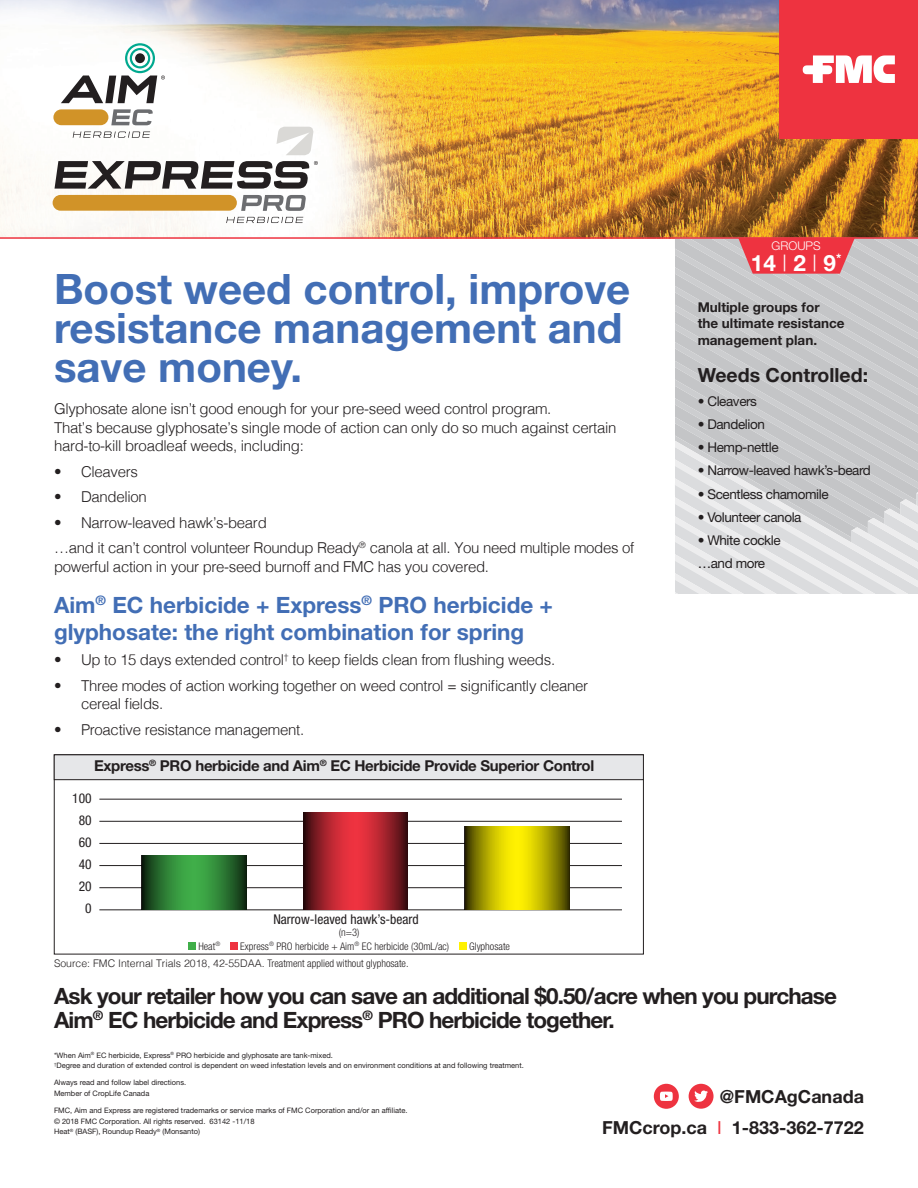
<style>
.page{position:relative;width:918px;height:1188px;background:#fff}
.page>*{position:absolute;margin:0;border:0;box-sizing:border-box;transform-origin:0 0}
.Head{font:700 42px/39px "Helvetica Neue";color:#426eb5}
.t1{font:700 22.5px/24px "Helvetica Neue";letter-spacing:-.04em;color:#231f20}
.Subheads{font:700 22.5px/27px "Helvetica Neue";color:#426eb5}
.t2{font:700 22.5px "Helvetica Neue";color:#fff}
.Sidebar_subs{font:700 19.5px "Helvetica Neue";color:#231f20}
.t3{font:700 18px "Helvetica Neue";color:#231f20}
.Body{font:300 15px/18.8px "Helvetica";letter-spacing:-.02em;color:#231f20}
.t4{font:700 15px "Helvetica Neue";letter-spacing:-.02em;color:#231f20}
.Sidebar_copy{font:13.5px "Helvetica Neue";letter-spacing:-.03em;color:#231f20}
.Sidebar_subs-2{font:700 13.5px/16.5px "Helvetica Neue";color:#231f20}
.t5{font:condensed 13.5px "Helvetica Neue";color:#231f20}
.t6{font:300 12px "Helvetica Neue";color:#fff}
.t7{font:300 10.5px "Helvetica";color:#231f20}
.t8{font:300 condensed 10.5px "Helvetica Neue";color:#231f20}
.t9{font:7.5px/10.5px "Helvetica Neue";color:#231f20}
.s1{font-family:"Helvetica Neue";font-stretch:condensed}
.s2{font-weight:300}
.s3{font-weight:400;color:#ee3340}
</style>
<div class="page">
<img style="left:0;top:0;width:918px;height:237px">
<svg style="left:675px;top:239px;width:243px;height:202px;background:#c7c8ca"></svg>
<svg style="left:675px;top:441px;width:243px;height:153px;background:#d8d9db"></svg>
<svg style="left:738px;top:239px;width:117px;height:35px;background:#e84853"></svg>
<hr style="left:0;top:237px;width:918px;height:2px;background:#ee3340">
<div style="left:780px;top:0;width:138px;height:138px;background:#ee3340"></div>
<svg style="left:803px;top:55px;width:92px;height:28px"></svg>
<svg style="left:111px;top:109px;width:42px;height:16px"></svg>
<svg style="left:73px;top:132px;width:77px;height:6px"></svg>
<div style="left:53px;top:109px;width:55px;height:16px;background:#d19328;border-radius:8px"></div>
<svg style="left:61px;top:43px;width:104px;height:60px"></svg>
<div style="left:135px;top:53px;width:10px;height:10px;background:#231f20;border-radius:50%"></div>
<div style="left:689px;top:1084px;width:25px;height:25px;background:#ee3340;border-radius:50%"></div>
<svg style="left:694px;top:1091px;width:14px;height:11px"></svg>
<svg style="left:654px;top:1084px;width:25px;height:25px"></svg>
<svg style="left:226px;top:217px;width:77px;height:6px"></svg>
<div style="left:53px;top:195px;width:184px;height:16px;background:#d19328;border-radius:8px"></div>
<svg style="left:55px;top:161px;width:263px;height:28px"></svg>
<svg style="left:241px;top:195px;width:65px;height:16px"></svg>
<svg style="left:277px;top:127px;width:37px;height:28px"></svg>
<div style="left:54px;top:755px;width:589px;height:25px;background:#e6e7e9"></div>
<div style="left:54px;top:755px;width:590px;height:25px;border:1px solid #231f20"></div>
<hr style="left:99px;top:799px;width:523px;height:1px;background:#231f20">
<hr style="left:99px;top:821px;width:523px;height:1px;background:#231f20">
<hr style="left:99px;top:843px;width:523px;height:1px;background:#231f20">
<hr style="left:99px;top:865px;width:523px;height:1px;background:#231f20">
<hr style="left:99px;top:887px;width:523px;height:1px;background:#231f20">
<hr style="left:99px;top:910px;width:523px;height:1px;background:#231f20">
<div style="left:188px;top:942px;width:8px;height:8px;background:#40ae49"></div>
<div style="left:230px;top:942px;width:8px;height:8px;background:#ee3340"></div>
<div style="left:459px;top:942px;width:8px;height:8px;background:#fff101"></div>
<svg style="left:142px;top:855px;width:104px;height:55px;background:#2c7a33"></svg>
<svg style="left:303px;top:812px;width:105px;height:98px;background:#a5232c"></svg>
<svg style="left:465px;top:826px;width:104px;height:84px;background:#b3a900"></svg>
<p class="Head" style="left:54px;top:268px;width:578px">Boost weed control, improve resistance management and save money.</p>
<p class="Body" style="left:54px;top:398px;width:564px">Glyphosate alone isn’t good enough for your pre-seed weed control program.<br>That’s because glyphosate’s single mode of action can only do so much against certain hard-to-kill broadleaf weeds, including:</p>
<p class="Body" style="left:54px;top:461px;width:86px">• Cleavers</p>
<p class="Body" style="left:54px;top:487px;width:94px">• Dandelion</p>
<p class="Body" style="left:54px;top:512px;width:214px">• Narrow-leaved hawk’s-beard</p>
<p class="Body" style="left:54px;top:538px;width:582px">…and it can’t control volunteer Roundup Ready<sup>®</sup> canola at all. You need multiple modes of powerful action in your pre-seed burnoff and FMC has you covered.</p>
<p class="Subheads" style="left:54px;top:591px;width:501px">Aim<sup>®</sup> EC herbicide + Express<sup>®</sup> PRO herbicide + glyphosate: the right combination for spring</p>
<p class="Body" style="left:54px;top:649px;width:503px">• Up to 15 days extended control<sup>†</sup> to keep fields clean from flushing weeds.</p>
<p class="Body" style="left:81px;top:675px;width:509px;text-indent:-27px">• Three modes of action working together on weed control = significantly cleaner cereal fields.</p>
<p class="Body" style="left:54px;top:719px;width:252px">• Proactive resistance management.</p>
<p class="t4" style="left:94px;top:757px;width:502px">Express<sup>®</sup> PRO herbicide and Aim<sup>®</sup> EC Herbicide Provide Superior Control</p>
<p class="t5" style="left:72px;top:790px;width:21px">100</p>
<p class="t5" style="left:79px;top:812px;width:14px">80</p>
<p class="t5" style="left:79px;top:834px;width:14px">60</p>
<p class="t5" style="left:79px;top:856px;width:14px">40</p>
<p class="t5" style="left:79px;top:878px;width:14px">20</p>
<p class="t5" style="left:85px;top:901px;width:8px">0</p>
<p class="t5" style="left:273px;top:911px;width:147px">Narrow-leaved hawk’s-beard</p>
<p class="t7" style="left:54px;top:955px;width:356px">Source: FMC Internal Trials 2018, 42-55DAA. <span class="s1">Treatment applied without glyphosate.</span></p>
<p class="t8" style="left:339px;top:926px;width:22px">(n=3)</p>
<p class="t8" style="left:198px;top:940px;width:23px">Heat<sup>®</sup></p>
<p class="t8" style="left:240px;top:940px;width:210px">Express<sup>®</sup> PRO herbicide + Aim<sup>®</sup> EC herbicide (30mL/ac)</p>
<p class="t8" style="left:469px;top:940px;width:42px">Glyphosate</p>
<p class="t6" style="left:772px;top:238px;width:51px">GROUPS</p>
<p class="t2" style="left:751px;top:249px;width:92px">14 <span class="s2">|</span> 2 <span class="s2">|</span> 9<sup>*</sup></p>
<p class="Sidebar_subs-2" style="left:698px;top:299px;width:148px">Multiple groups for<br>the ultimate resistance management plan.</p>
<p class="Sidebar_subs" style="left:698px;top:363px;width:172px">Weeds Controlled:</p>
<p class="Sidebar_copy" style="left:698px;top:393px;width:61px">• Cleavers</p>
<p class="Sidebar_copy" style="left:698px;top:416px;width:69px">• Dandelion</p>
<p class="Sidebar_copy" style="left:698px;top:439px;width:82px">• Hemp-nettle</p>
<p class="Sidebar_copy" style="left:698px;top:463px;width:175px">• Narrow-leaved hawk’s-beard</p>
<p class="Sidebar_copy" style="left:698px;top:486px;width:132px">• Scentless chamomile</p>
<p class="Sidebar_copy" style="left:698px;top:509px;width:105px">• Volunteer canola</p>
<p class="Sidebar_copy" style="left:698px;top:532px;width:84px">• White cockle</p>
<p class="Sidebar_copy" style="left:698px;top:556px;width:69px">…and more</p>
<p class="t1" style="left:54px;top:983px;width:784px">Ask your retailer how you can save an additional $0.50/acre when you purchase<br>Aim<sup>®</sup> EC herbicide and Express<sup>®</sup> PRO herbicide together.</p>
<p class="t9" style="left:54px;top:1049px;width:281px">*When Aim<sup>®</sup> EC herbicide, Express<sup>®</sup> PRO herbicide and glyphosate are tank-mixed.</p>
<p class="t9" style="left:54px;top:1060px;width:471px"><sup>†</sup>Degree and duration of extended control is dependent on weed infestation levels and on environment conditions at and following treatment.</p>
<p class="t9" style="left:54px;top:1077px;width:134px">Always read and follow label directions.</p>
<p class="t9" style="left:54px;top:1088px;width:97px">Member of CropLife Canada</p>
<p class="t9" style="left:54px;top:1105px;width:355px">FMC, Aim and Express are registered trademarks or service marks of FMC Corporation and/or an affiliate.</p>
<p class="t9" style="left:54px;top:1115px;width:202px">© 2018 FMC Corporation. All rights reserved. 63142 -11/18<br>Heat<sup>®</sup> (BASF), Roundup Ready<sup>®</sup> (Monsanto)</p>
<p class="t3" style="left:720px;top:1085px;width:146px">@FMCAgCanada</p>
<p class="t3" style="left:602px;top:1116px;width:263px">FMCcrop.ca <span class="s3">I</span> 1-833-362-7722</p>
</div>
